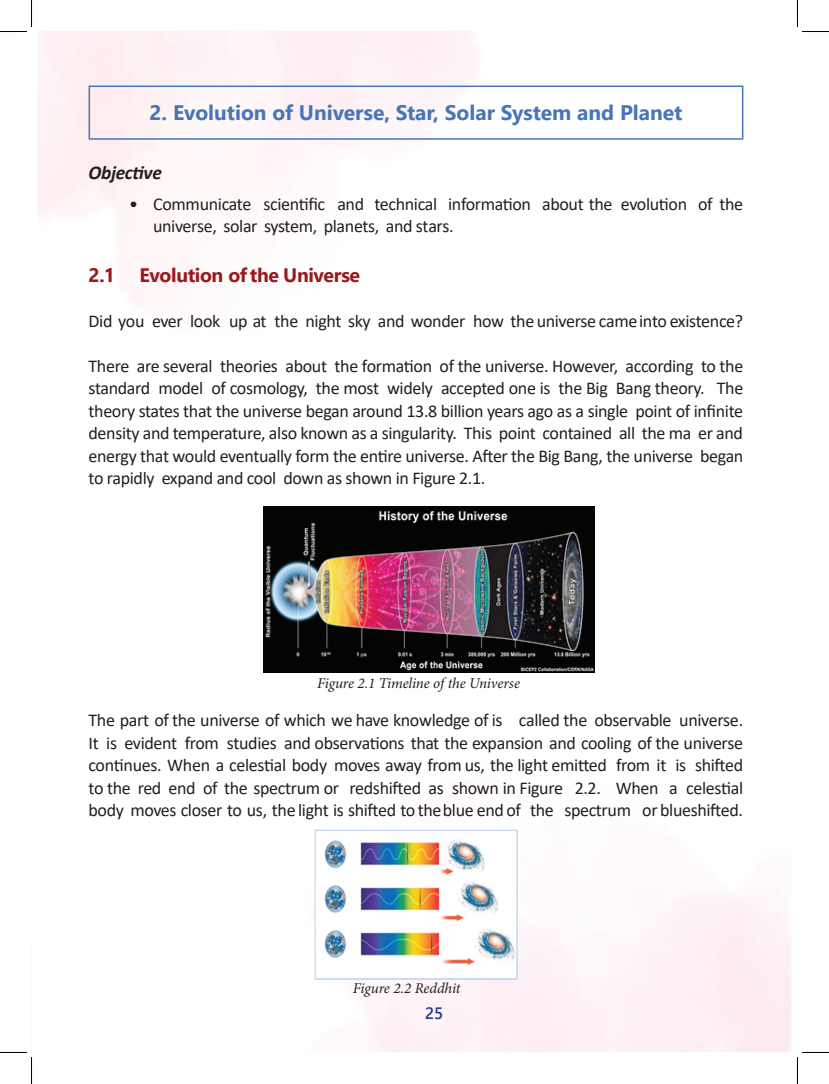
<style>
.page{position:relative;width:829px;height:1084px;background:#fff}
.page>*{position:absolute;margin:0;border:0;box-sizing:border-box;transform-origin:0 0}
.t1{font:700 21px "Segoe UI";color:#4874ba}
.t2{font:700 19.5px "Segoe UI";letter-spacing:-.02em;color:#991a1e}
.t3{font:italic 700 19.5px "Calibri";letter-spacing:-.02em;color:#231f20}
.t4{font:18px/22.5px "Calibri";letter-spacing:-.02em;color:#231f20;text-align:justify}
.t5{font:600 16.5px "Segoe UI";color:#253f8e}
.t6{font:italic 15px "Minion Pro";letter-spacing:-.01em;color:#231f20}
</style>
<div class="page">
<img style="left:38px;top:32px;width:752px;height:1020px">
<hr style="left:88px;top:86px;width:655px;height:1px;background:#4874ba">
<hr style="left:88px;top:87px;width:2px;height:51px;background:#4874ba">
<hr style="left:741px;top:87px;width:2px;height:51px;background:#4874ba">
<hr style="left:88px;top:138px;width:655px;height:2px;background:#4874ba">
<img style="left:264px;top:507px;width:330px;height:165px">
<img style="left:314px;top:829px;width:203px;height:150px">
<svg style="left:0;top:0;width:32px;height:32px"></svg>
<svg style="left:0;top:1052px;width:32px;height:31px"></svg>
<svg style="left:797px;top:0;width:31px;height:32px"></svg>
<svg style="left:797px;top:1052px;width:31px;height:31px"></svg>
<p class="t1" style="left:149px;top:93px;width:534px">2. Evolution of Universe, Star, Solar System and Planet</p>
<p class="t3" style="left:88px;top:158px;width:75px">Objective</p>
<p class="t4" style="left:153px;top:192px;width:591px;text-indent:-24px">• Communicate scientific and technical information about the evolution of the universe, solar system, planets, and stars.</p>
<p class="t2" style="left:88px;top:256px;width:28px">2.1</p>
<p class="t2" style="left:139px;top:256px;width:222px">Evolution of the Universe</p>
<p class="t4" style="left:88px;top:309px;width:656px">Did you ever look up at the night sky and wonder how the universe came into existence?</p>
<p class="t4" style="left:88px;top:354px;width:656px">There are several theories about the formation of the universe. However, according to the standard model of cosmology, the most widely accepted one is the Big Bang theory. The theory states that the universe began around 13.8 billion years ago as a single point of infinite density and temperature, also known as a singularity. This point contained all the ma er and energy that would eventually form the entire universe. After the Big Bang, the universe began to rapidly expand and cool down as shown in Figure 2.1.</p>
<p class="t6" style="left:317px;top:672px;width:204px">Figure 2.1 Timeline of the Universe</p>
<p class="t4" style="left:88px;top:708px;width:656px">The part of the universe of which we have knowledge of is called the observable universe.<br>It is evident from studies and observations that the expansion and cooling of the universe continues. When a celestial body moves away from us, the light emitted from it is shifted to the red end of the spectrum or redshifted as shown in Figure 2.2. When a celestial body moves closer to us, the light is shifted to the blue end of the spectrum or blueshifted.</p>
<p class="t6" style="left:353px;top:978px;width:109px">Figure 2.2 Reddhit</p>
<p class="t5" style="left:425px;top:997px;width:20px">25</p>
</div>
